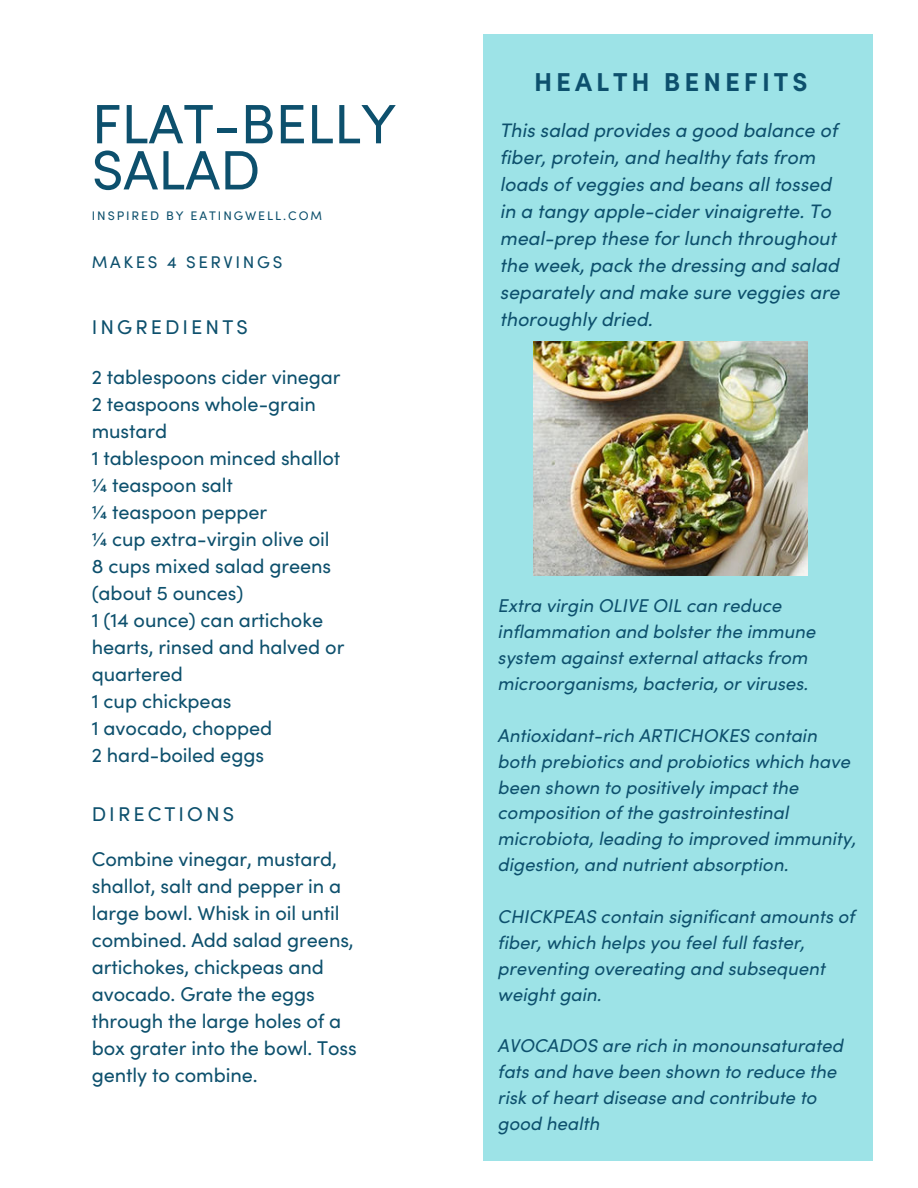
<style>
.page{position:relative;width:918px;height:1188px;background:#fff}
.page>*{position:absolute;margin:0;border:0;box-sizing:border-box;transform-origin:0 0}
.t1{font:55.5px/46.2px "Sofia Pro";color:#0d506d}
.t2{font:700 25.95px "Sofia Pro";letter-spacing:.155em;color:#0d506d}
.t3{font:19.95px/27px "Sofia Pro";letter-spacing:-.005em;color:#0d506d}
.t4{font:19.95px "Sofia Pro";letter-spacing:.155em;color:#0d506d}
.t5{font:italic 19.5px/27px "Sofia Pro";color:#0d506d}
.t6{font:italic 18.6px/25.8px "Sofia Pro";color:#0d506d}
.t7{font:16.95px "Sofia Pro";letter-spacing:.155em;color:#0d506d}
.t8{font:12.45px "Sofia Pro";letter-spacing:.155em;color:#0d506d}
</style>
<div class="page">
<div style="left:483px;top:34px;width:390px;height:1127px;background:#9de3e7"></div>
<img style="left:533px;top:341px;width:275px;height:234px">
<h1 class="t1" style="left:92px;top:98px;width:306px">FLAT-BELLY<br>SALAD</h1>
<p class="t8" style="left:92px;top:206px;width:232px">INSPIRED BY EATINGWELL.COM</p>
<p class="t7" style="left:92px;top:249px;width:192px">MAKES 4 SERVINGS</p>
<p class="t4" style="left:92px;top:313px;width:157px">INGREDIENTS</p>
<p class="t3" style="left:92px;top:363px;width:254px">2 tablespoons cider vinegar<br>2 teaspoons whole-grain mustard<br>1 tablespoon minced shallot ¼ teaspoon salt<br>¼ teaspoon pepper<br>¼ cup extra-virgin olive oil<br>8 cups mixed salad greens (about 5 ounces)<br>1 (14 ounce) can artichoke hearts, rinsed and halved or quartered<br>1 cup chickpeas<br>1 avocado, chopped<br>2 hard-boiled eggs</p>
<p class="t4" style="left:92px;top:799px;width:144px">DIRECTIONS</p>
<p class="t3" style="left:92px;top:845px;width:267px">Combine vinegar, mustard, shallot, salt and pepper in a large bowl. Whisk in oil until combined. Add salad greens, artichokes, chickpeas and avocado. Grate the eggs through the large holes of a box grater into the bowl. Toss gently to combine.</p>
<h2 class="t2" style="left:534px;top:62px;width:275px">HEALTH BENEFITS</h2>
<p class="t5" style="left:500px;top:115px;width:341px">This salad provides a good balance of fiber, protein, and healthy fats from loads of veggies and beans all tossed in a tangy apple-cider vinaigrette. To meal-prep these for lunch throughout the week, pack the dressing and salad separately and make sure veggies are thoroughly dried.</p>
<p class="t6" style="left:498px;top:592px;width:319px">Extra virgin OLIVE OIL can reduce inflammation and bolster the immune system against external attacks from microorganisms, bacteria, or viruses.</p>
<p class="t6" style="left:498px;top:721px;width:360px">Antioxidant-rich ARTICHOKES contain both prebiotics and probiotics which have been shown to positively impact the composition of the gastrointestinal microbiota, leading to improved immunity, digestion, and nutrient absorption.</p>
<p class="t6" style="left:498px;top:903px;width:359px">CHICKPEAS contain significant amounts of fiber, which helps you feel full faster, preventing overeating and subsequent weight gain.</p>
<p class="t6" style="left:498px;top:1032px;width:347px">AVOCADOS are rich in monounsaturated fats and have been shown to reduce the risk of heart disease and contribute to good health</p>
</div>
